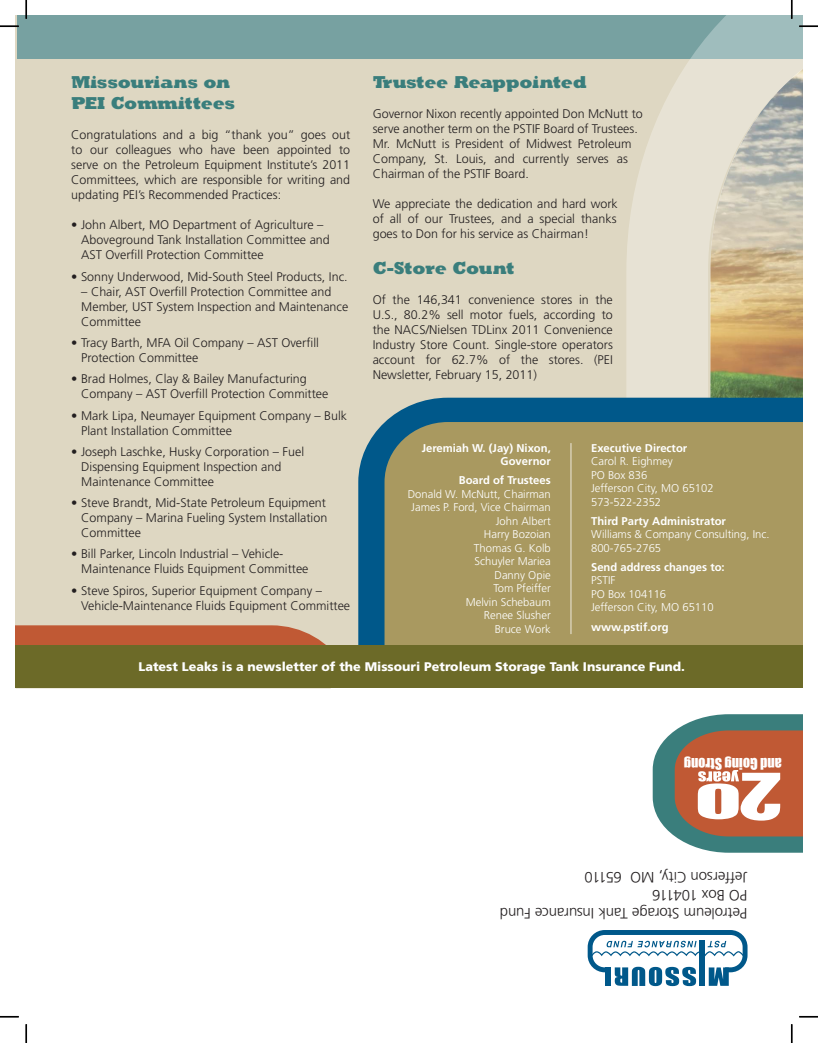
<style>
.page{position:relative;width:818px;height:1043px;background:#fff}
.page>*{position:absolute;margin:0;border:0;box-sizing:border-box;transform-origin:0 0}
.t1{font:17.5px/21.2px "Klein Slabserif Blax X";color:#3a7e7c}
.t2{font:300 15px/18px "Frutiger";letter-spacing:-.01em;color:#231f20}
.t3{font:14.75px "Impact";color:#fff;scale:.95 1}
.t4{font:300 12.5px/15px "Frutiger";color:#231f20}
.t5{font:900 12.5px "Frutiger";color:#fff}
.t6{font:300 11.25px/13.5px "Frutiger";color:#fff}
.t7{font:700 11.25px/13.5px "Frutiger";color:#fff;text-align:right}
</style>
<div class="page">
<div style="left:16px;top:15px;width:786px;height:667px;background:#ded7c2"></div>
<div style="left:18px;top:15px;width:785px;height:44px;background:#77a1a1"></div>
<svg style="left:626px;top:15px;width:176px;height:383px"></svg>
<svg style="left:652px;top:714px;width:150px;height:138px"></svg>
<svg style="left:15px;top:625px;width:311px;height:20px;background:#c2623e"></svg>
<svg style="left:587px;top:930px;width:160px;height:56px"></svg>
<svg style="left:358px;top:398px;width:444px;height:247px;background:#919067"></svg>
<div style="left:15px;top:645px;width:788px;height:43px;background:#6c6a28"></div>
<hr style="left:570px;top:443px;width:1px;height:191px;background:#ede9de">
<svg style="left:0;top:25px;width:19px;height:2px"></svg>
<svg style="left:799px;top:25px;width:19px;height:2px"></svg>
<svg style="left:0;top:1015px;width:19px;height:2px"></svg>
<svg style="left:799px;top:1015px;width:19px;height:2px"></svg>
<svg style="left:25px;top:0;width:2px;height:19px"></svg>
<svg style="left:25px;top:1024px;width:2px;height:18px"></svg>
<svg style="left:790px;top:0;width:2px;height:19px"></svg>
<svg style="left:790px;top:1024px;width:2px;height:18px"></svg>
<h1 class="t1" style="left:71px;top:73px;width:165px">Missourians on<br>PEI Committees</h1>
<p class="t4" style="left:71px;top:128px;width:280px;text-align:justify">Congratulations and a big “thank you” goes out to our colleagues who have been appointed to serve on the Petroleum Equipment Institute’s 2011<br>Committees, which are responsible for writing and updating PEI’s Recommended Practices:</p>
<p class="t4" style="left:81px;top:217px;width:250px;text-indent:-10px">• John Albert, MO Department of Agriculture –<br>Aboveground Tank Installation Committee and<br>AST Overfill Protection Committee</p>
<p class="t4" style="left:71px;top:269px;width:278px">• Sonny Underwood, Mid-South Steel Products, Inc.</p>
<p class="t4" style="left:81px;top:284px;width:268px">– Chair, AST Overfill Protection Committee and<br>Member, UST System Inspection and Maintenance<br>Committee</p>
<p class="t4" style="left:81px;top:335px;width:239px;text-indent:-10px">• Tracy Barth, MFA Oil Company – AST Overfill<br>Protection Committee</p>
<p class="t4" style="left:81px;top:371px;width:249px;text-indent:-10px">• Brad Holmes, Clay &amp; Bailey Manufacturing<br>Company – AST Overfill Protection Committee</p>
<p class="t4" style="left:81px;top:407px;width:267px;text-indent:-10px">• Mark Lipa, Neumayer Equipment Company – Bulk<br>Plant Installation Committee</p>
<p class="t4" style="left:81px;top:444px;width:224px;text-indent:-10px">• Joseph Laschke, Husky Corporation – Fuel<br>Dispensing Equipment Inspection and<br>Maintenance Committee</p>
<p class="t4" style="left:81px;top:495px;width:247px;text-align:justify;text-indent:-10px">• Steve Brandt, Mid-State Petroleum Equipment Company – Marina Fueling System Installation Committee</p>
<p class="t4" style="left:81px;top:546px;width:229px;text-indent:-10px">• Bill Parker, Lincoln Industrial – Vehicle-<br>Maintenance Fluids Equipment Committee</p>
<p class="t4" style="left:81px;top:582px;width:270px;text-indent:-10px">• Steve Spiros, Superior Equipment Company –<br>Vehicle-Maintenance Fluids Equipment Committee</p>
<h1 class="t1" style="left:372px;top:73px;width:215px">Trustee Reappointed</h1>
<p class="t4" style="left:372px;top:107px;width:271px">Governor Nixon recently appointed Don McNutt to serve another term on the PSTIF Board of Trustees.<br>Mr. McNutt is President of Midwest Petroleum Company, St. Louis, and currently serves as Chairman of the PSTIF Board.</p>
<p class="t4" style="left:372px;top:197px;width:247px;text-align:justify">We appreciate the dedication and hard work of all of our Trustees, and a special thanks goes to Don for his service as Chairman!</p>
<h1 class="t1" style="left:372px;top:259px;width:143px">C-Store Count</h1>
<p class="t4" style="left:372px;top:292px;width:242px;text-align:justify">Of the 146,341 convenience stores in the U.S., 80.2% sell motor fuels, according to the NACS/Nielsen TDLinx 2011 Convenience Industry Store Count. Single-store operators account for 62.7% of the stores. (PEI Newsletter, February 15, 2011)</p>
<p class="t7" style="left:421px;top:442px;width:131px">Jeremiah W. (Jay) Nixon,<br>Governor</p>
<p class="t7" style="left:459px;top:474px;width:93px">Board of Trustees</p>
<p class="t6" style="left:408px;top:488px;width:144px;text-align:right">Donald W. McNutt, Chairman<br>James P. Ford, Vice Chairman<br>John Albert<br>Harry Bozoian<br>Thomas G. Kolb<br>Schuyler Mariea<br>Danny Opie<br>Tom Pfeiffer<br>Melvin Schebaum<br>Renee Slusher<br>Bruce Work</p>
<p class="t7" style="left:591px;top:442px;width:98px">Executive Director</p>
<p class="t6" style="left:591px;top:455px;width:124px">Carol R. Eighmey<br>PO Box 836<br>Jefferson City, MO 65102<br>573-522-2352</p>
<p class="t7" style="left:591px;top:515px;width:136px">Third Party Administrator</p>
<p class="t6" style="left:591px;top:527px;width:180px">Williams &amp; Company Consulting, Inc.<br>800-765-2765</p>
<p class="t7" style="left:591px;top:561px;width:135px">Send address changes to:</p>
<p class="t6" style="left:591px;top:574px;width:124px">PSTIF<br>PO Box 104116<br>Jefferson City, MO 65110</p>
<p class="t7" style="left:591px;top:620px;width:79px">www.pstif.org</p>
<p class="t5" style="left:138px;top:661px;width:548px">Latest Leaks is a newsletter of the Missouri Petroleum Storage Tank Insurance Fund.</p>
<p class="t3" style="left:781px;top:770px;width:104px;rotate:-180deg">and Going Strong</p>
<p class="t2" style="left:747px;top:920px;width:249px;rotate:-180deg">Petroleum Storage Tank Insurance Fund<br>PO Box 104116<br>Jefferson City, MO 65110</p>
</div>
